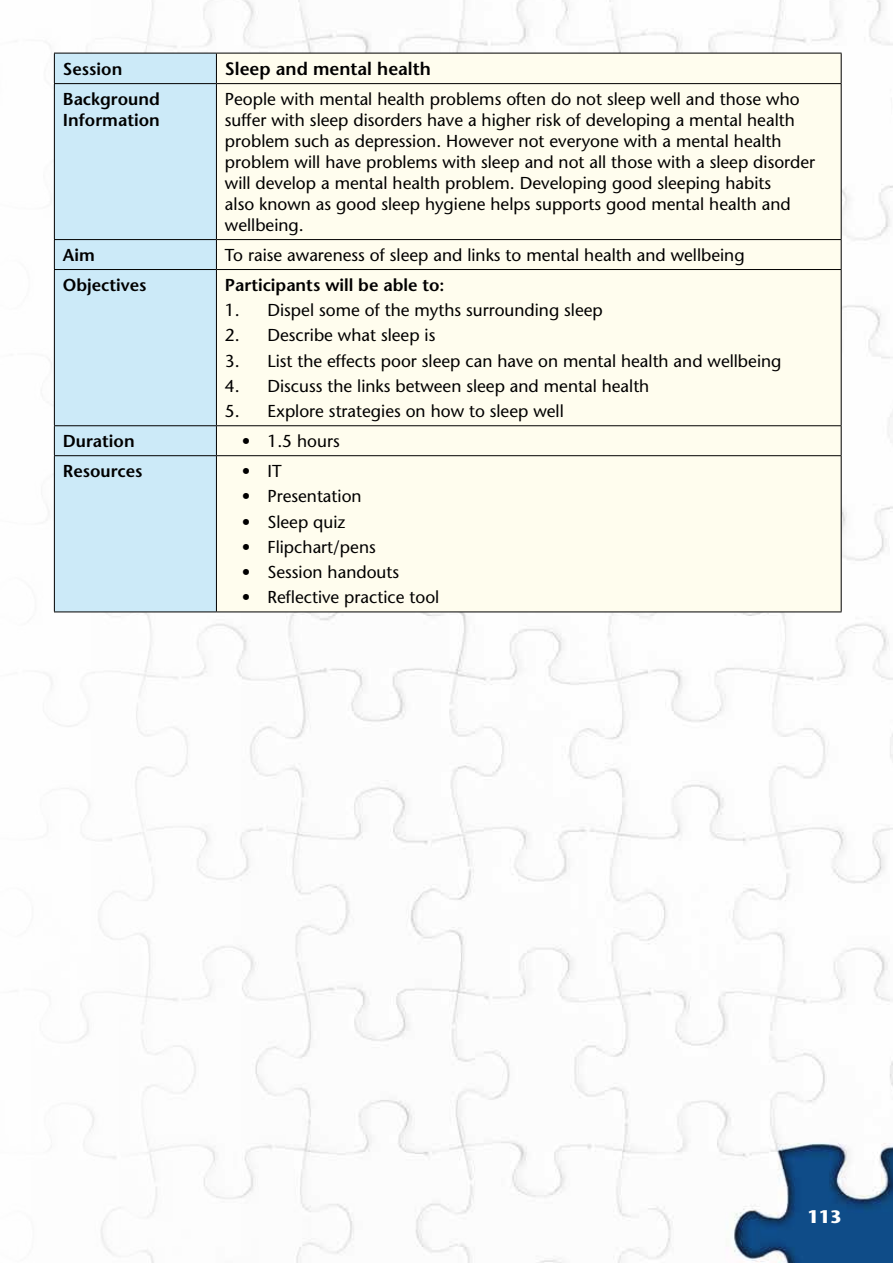
<style>
.page{position:relative;width:893px;height:1263px;background:#fff}
.page>*{position:absolute;margin:0;border:0;box-sizing:border-box;transform-origin:0 0}
.t1{font:600 18px "Stone Sans";color:#000}
.t2{font:700 18px "Stone Sans";color:#fff}
.t3{font:17.25px/21px "Stone Sans";color:#000}
.t4{font:600 17.25px/21px "Stone Sans";color:#000}
</style>
<div class="page">
<img style="left:48px;top:0;width:845px;height:1263px">
<div style="left:55px;top:54px;width:161px;height:557px;background:#cceaf8"></div>
<div style="left:217px;top:54px;width:624px;height:557px;background:#fffdee"></div>
<hr style="left:54px;top:53px;width:162px;height:1px;background:#000">
<hr style="left:54px;top:53px;width:1px;height:30px;background:#000">
<hr style="left:216px;top:53px;width:625px;height:1px;background:#000">
<hr style="left:216px;top:53px;width:1px;height:30px;background:#000">
<hr style="left:841px;top:53px;width:1px;height:30px;background:#000">
<hr style="left:54px;top:83px;width:162px;height:1px;background:#000">
<hr style="left:54px;top:84px;width:1px;height:155px;background:#000">
<hr style="left:216px;top:83px;width:625px;height:1px;background:#000">
<hr style="left:216px;top:84px;width:1px;height:155px;background:#000">
<hr style="left:841px;top:84px;width:1px;height:155px;background:#000">
<hr style="left:54px;top:239px;width:162px;height:1px;background:#000">
<svg style="left:54px;top:240px;width:1px;height:29px"></svg>
<hr style="left:216px;top:239px;width:625px;height:1px;background:#000">
<svg style="left:216px;top:240px;width:1px;height:29px"></svg>
<svg style="left:841px;top:240px;width:1px;height:29px"></svg>
<hr style="left:54px;top:269px;width:162px;height:1px;background:#000">
<hr style="left:54px;top:270px;width:1px;height:155px;background:#000">
<hr style="left:216px;top:269px;width:625px;height:1px;background:#000">
<hr style="left:216px;top:270px;width:1px;height:155px;background:#000">
<hr style="left:841px;top:270px;width:1px;height:155px;background:#000">
<hr style="left:54px;top:425px;width:162px;height:1px;background:#000">
<svg style="left:54px;top:426px;width:1px;height:29px"></svg>
<hr style="left:216px;top:425px;width:625px;height:1px;background:#000">
<svg style="left:216px;top:426px;width:1px;height:29px"></svg>
<svg style="left:841px;top:426px;width:1px;height:29px"></svg>
<hr style="left:54px;top:455px;width:162px;height:1px;background:#000">
<hr style="left:54px;top:456px;width:1px;height:155px;background:#000">
<hr style="left:216px;top:455px;width:625px;height:1px;background:#000">
<hr style="left:216px;top:456px;width:1px;height:155px;background:#000">
<hr style="left:841px;top:456px;width:1px;height:155px;background:#000">
<hr style="left:54px;top:611px;width:162px;height:1px;background:#000">
<hr style="left:216px;top:611px;width:625px;height:1px;background:#000">
<p class="t4" style="left:63px;top:58px;width:61px">Session</p>
<p class="t1" style="left:225px;top:58px;width:207px">Sleep and mental health</p>
<p class="t4" style="left:63px;top:89px;width:98px">Background<br>Information</p>
<p class="t3" style="left:225px;top:89px;width:592px">People with mental health problems often do not sleep well and those who suffer with sleep disorders have a higher risk of developing a mental health problem such as depression. However not everyone with a mental health problem will have problems with sleep and not all those with a sleep disorder will develop a mental health problem. Developing good sleeping habits<br>also known as good sleep hygiene helps supports good mental health and wellbeing.</p>
<p class="t4" style="left:63px;top:244px;width:33px">Aim</p>
<p class="t3" style="left:225px;top:244px;width:521px">To raise awareness of sleep and links to mental health and wellbeing</p>
<p class="t4" style="left:63px;top:274px;width:85px">Objectives</p>
<p class="t4" style="left:225px;top:274px;width:221px">Participants will be able to:</p>
<p class="t3" style="left:225px;top:300px;width:379px">1. Dispel some of the myths surrounding sleep</p>
<p class="t3" style="left:225px;top:325px;width:212px">2. Describe what sleep is</p>
<p class="t3" style="left:225px;top:350px;width:558px">3. List the effects poor sleep can have on mental health and wellbeing</p>
<p class="t3" style="left:225px;top:375px;width:426px">4. Discuss the links between sleep and mental health</p>
<p class="t3" style="left:225px;top:401px;width:340px">5. Explore strategies on how to sleep well</p>
<p class="t4" style="left:63px;top:431px;width:73px">Duration</p>
<p class="t3" style="left:242px;top:431px;width:99px">• 1.5 hours</p>
<p class="t4" style="left:63px;top:461px;width:81px">Resources</p>
<p class="t3" style="left:242px;top:461px;width:41px">• IT</p>
<p class="t3" style="left:242px;top:486px;width:121px">• Presentation</p>
<p class="t3" style="left:242px;top:511px;width:105px">• Sleep quiz</p>
<p class="t3" style="left:242px;top:536px;width:135px">• Flipchart/pens</p>
<p class="t3" style="left:242px;top:562px;width:159px">• Session handouts</p>
<p class="t3" style="left:242px;top:587px;width:199px">• Reflective practice tool</p>
<p class="t2" style="left:807px;top:1206px;width:36px">113</p>
</div>
